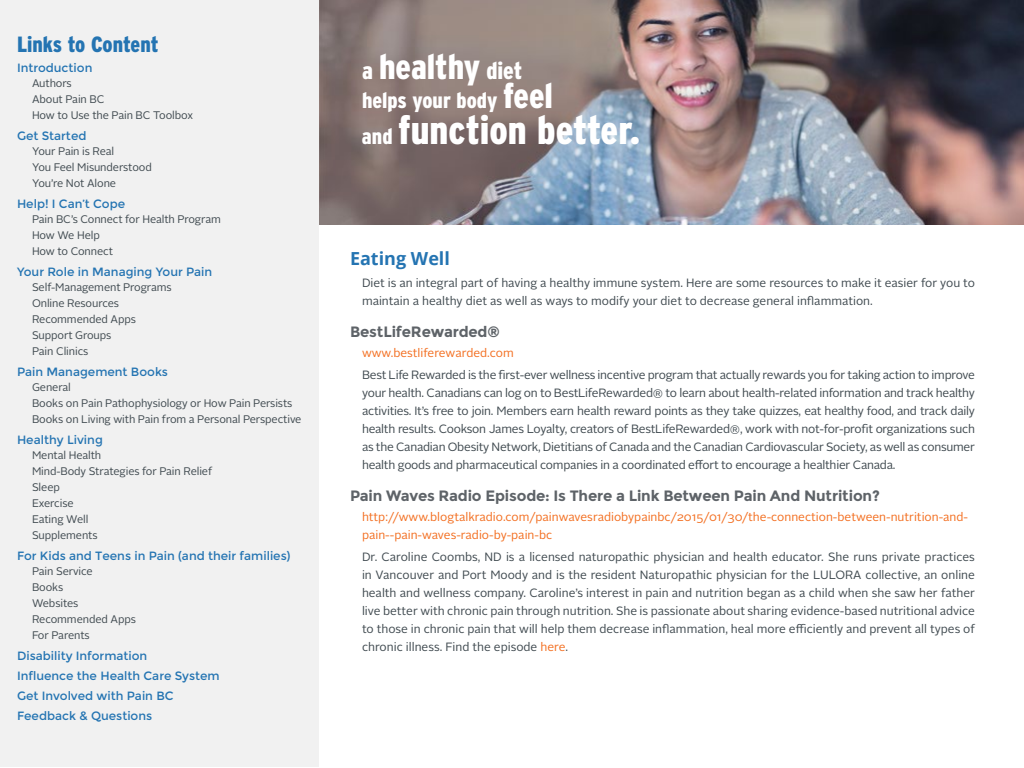
<style>
.page{position:relative;width:1024px;height:768px;background:#fff}
.page>*{position:absolute;margin:0;border:0;box-sizing:border-box;transform-origin:0 0}
.t1{font:900 condensed 40px "Interstate";color:#fff}
.t2{font:900 condensed 35px "Interstate";color:#fff}
.t3{font:900 condensed 22px "Interstate";color:#fff}
.t4{font:900 condensed 22px "Interstate";color:#2474b2}
.t5{font:700 18px "Open Sans";color:#2474b2}
.t6{font:700 15px "Montserrat";letter-spacing:-.01em;color:#5e6368}
.t7{font:12px/18px "Alright Sans";color:#414b51;text-align:justify}
.t8{font:12px/20px "Montserrat";color:#2474b2}
.t9{font:12px/18px "Alright Sans";color:#f36f21}
.t10{font:11px/16px "Alright Sans";letter-spacing:-.01em;color:#414b51}
.s1{font-size:24px}
.s2{font-size:35px}
.s3{font-size:22px}
.s4{color:#f36f21}
</style>
<div class="page">
<div style="left:0;top:0;width:320px;height:768px;background:#f1f1f1"></div>
<img style="left:320px;top:0;width:704px;height:225px">
<h3 class="t4" style="left:17px;top:32px;width:143px">Links to Content</h3>
<p class="t8" style="left:17px;top:58px;width:77px">Introduction</p>
<p class="t10" style="left:32px;top:75px;width:163px">Authors<br>About Pain BC<br>How to Use the Pain BC Toolbox</p>
<p class="t8" style="left:17px;top:126px;width:71px">Get Started</p>
<p class="t10" style="left:32px;top:143px;width:121px">Your Pain is Real<br>You Feel Misunderstood<br>You’re Not Alone</p>
<p class="t8" style="left:17px;top:194px;width:110px">Help! I Can’t Cope</p>
<p class="t10" style="left:32px;top:211px;width:190px">Pain BC’s Connect for Health Program<br>How We Help<br>How to Connect</p>
<p class="t8" style="left:17px;top:262px;width:197px">Your Role in Managing Your Pain</p>
<p class="t10" style="left:32px;top:279px;width:141px">Self-Management Programs<br>Online Resources<br>Recommended Apps<br>Support Groups<br>Pain Clinics</p>
<p class="t8" style="left:17px;top:362px;width:153px">Pain Management Books</p>
<p class="t10" style="left:32px;top:379px;width:271px">General<br>Books on Pain Pathophysiology or How Pain Persists<br>Books on Living with Pain from a Personal Perspective</p>
<p class="t8" style="left:17px;top:430px;width:87px">Healthy Living</p>
<p class="t10" style="left:32px;top:447px;width:182px">Mental Health<br>Mind-Body Strategies for Pain Relief<br>Sleep<br>Exercise<br>Eating Well<br>Supplements</p>
<p class="t8" style="left:17px;top:546px;width:275px">For Kids and Teens in Pain (and their families)</p>
<p class="t10" style="left:32px;top:563px;width:105px">Pain Service<br>Books<br>Websites<br>Recommended Apps<br>For Parents</p>
<p class="t8" style="left:17px;top:646px;width:204px">Disability Information<br>Influence the Health Care System<br>Get Involved with Pain BC<br>Feedback &amp; Questions</p>
<h2 class="t2" style="left:362px;top:47px;width:162px"><span class="s1">a</span> healthy <span class="s1">diet</span></h2>
<h3 class="t3" style="left:362px;top:88px;width:193px">helps your body <span class="s2">feel</span></h3>
<h1 class="t1" style="left:362px;top:107px;width:280px"><span class="s3">and</span> function better.</h1>
<h3 class="t5" style="left:350px;top:246px;width:101px">Eating Well</h3>
<p class="t7" style="left:362px;top:274px;width:615px">Diet is an integral part of having a healthy immune system. Here are some resources to make it easier for you to maintain a healthy diet as well as ways to modify your diet to decrease general inflammation.</p>
<p class="t6" style="left:350px;top:323px;width:151px">BestLifeRewarded®</p>
<p class="t9" style="left:362px;top:344px;width:153px">www.bestliferewarded.com</p>
<p class="t7" style="left:362px;top:366px;width:615px">Best Life Rewarded is the first-ever wellness incentive program that actually rewards you for taking action to improve your health. Canadians can log on to BestLifeRewarded® to learn about health-related information and track healthy activities. It’s free to join. Members earn health reward points as they take quizzes, eat healthy food, and track daily health results. Cookson James Loyalty, creators of BestLifeRewarded®, work with not-for-profit organizations such as the Canadian Obesity Network, Dietitians of Canada and the Canadian Cardiovascular Society, as well as consumer health goods and pharmaceutical companies in a coordinated effort to encourage a healthier Canada.</p>
<p class="t6" style="left:350px;top:487px;width:531px">Pain Waves Radio Episode: Is There a Link Between Pain And Nutrition?</p>
<p class="t9" style="left:362px;top:508px;width:608px">http://www.blogtalkradio.com/painwavesradiobypainbc/2015/01/30/the-connection-between-nutrition-and&shy;pain--pain-waves-radio-by-pain-bc</p>
<p class="t7" style="left:362px;top:548px;width:615px">Dr. Caroline Coombs, ND is a licensed naturopathic physician and health educator. She runs private practices in Vancouver and Port Moody and is the resident Naturopathic physician for the LULORA collective, an online health and wellness company. Caroline’s interest in pain and nutrition began as a child when she saw her father live better with chronic pain through nutrition. She is passionate about sharing evidence-based nutritional advice to those in chronic pain that will help them decrease inflammation, heal more efficiently and prevent all types of chronic illness. Find the episode <span class="s4">here</span>.</p>
</div>
